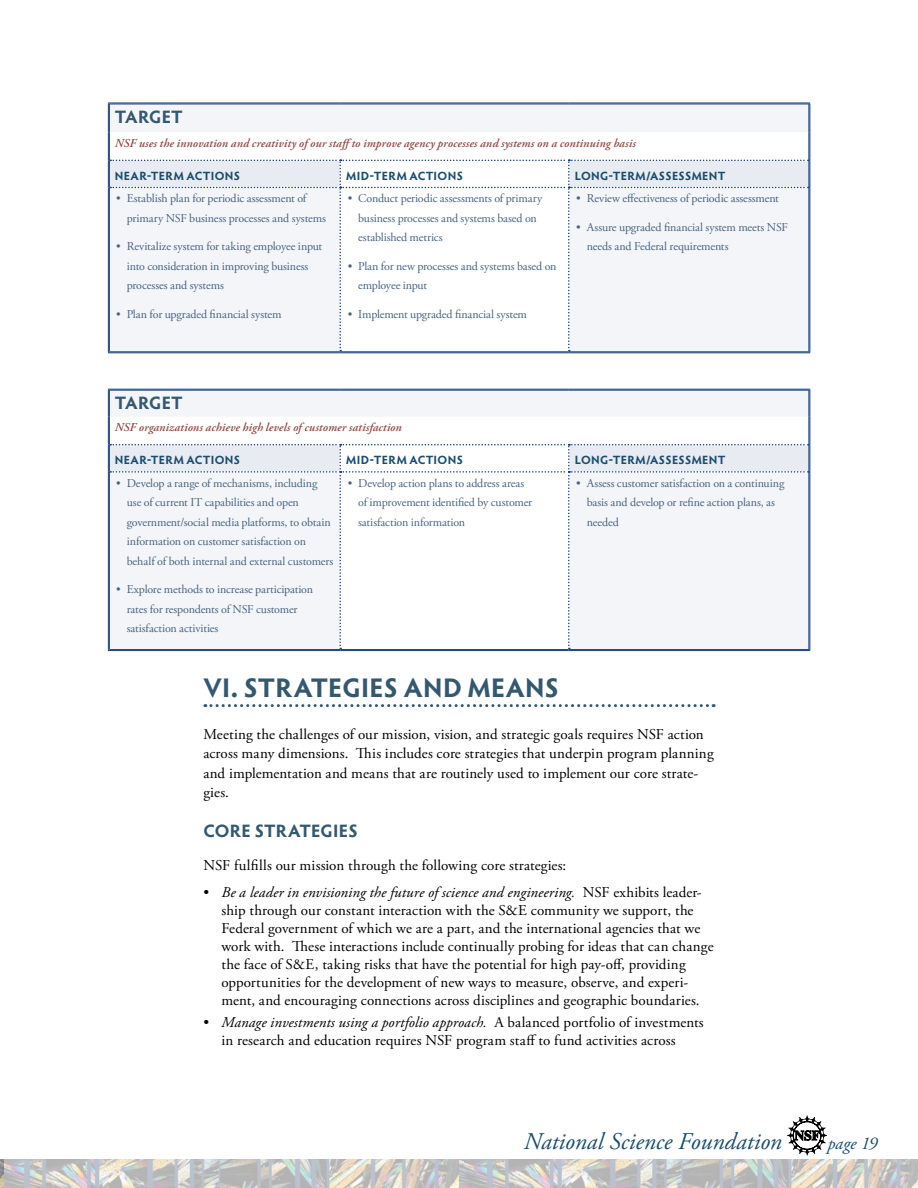
<style>
.page{position:relative;width:918px;height:1188px;background:#fff}
.page>*{position:absolute;margin:0;border:0;box-sizing:border-box;transform-origin:0 0}
.t1{font:700 27px "Hypatia Sans Pro";color:#34586e}
.t2{font:italic 24px "Adobe Garamond Pro";color:#1a4d6d}
.t3{font:700 18px "Hypatia Sans Pro";letter-spacing:-.035em;color:#34586e}
.t4{font:italic 18px "Adobe Garamond Pro";letter-spacing:-.005em;color:#1a4d6d}
.t5{font:15px/18px "Adobe Garamond Pro";letter-spacing:.01em;color:#000}
.t6{font:12px/19.5px "Adobe Garamond Pro";letter-spacing:-.01em;color:#466381}
.t7{font:italic 600 12px "Adobe Garamond Pro";letter-spacing:.01em;color:#934845}
.t8{font:700 12px "Hypatia Sans Pro";letter-spacing:.04em;color:#1a4d6d}
.s1{font-style:italic}
</style>
<div class="page">
<img style="left:3px;top:1159px;width:915px;height:29px">
<img style="left:0;top:1159px;width:3px;height:29px">
<svg style="left:787px;top:1116px;width:40px;height:39px"></svg>
<svg style="left:205px;top:704px;width:509px;height:3px"></svg>
<hr style="left:108px;top:187px;width:1px;height:166px;background:#173f7c">
<hr style="left:810px;top:187px;width:1px;height:166px;background:#173f7c">
<hr style="left:109px;top:351px;width:231px;height:1px;background:#173f7c">
<hr style="left:108px;top:353px;width:232px;height:1px;background:#173f7c">
<hr style="left:569px;top:351px;width:240px;height:1px;background:#173f7c">
<hr style="left:569px;top:353px;width:241px;height:1px;background:#173f7c">
<hr style="left:340px;top:351px;width:229px;height:1px;background:#173f7c">
<hr style="left:340px;top:353px;width:229px;height:1px;background:#173f7c">
<svg style="left:108px;top:103px;width:703px;height:248px"></svg>
<hr style="left:108px;top:472px;width:1px;height:178px;background:#173f7c">
<hr style="left:810px;top:472px;width:1px;height:178px;background:#173f7c">
<hr style="left:109px;top:649px;width:231px;height:1px;background:#173f7c">
<hr style="left:108px;top:650px;width:232px;height:1px;background:#173f7c">
<hr style="left:569px;top:649px;width:240px;height:1px;background:#173f7c">
<hr style="left:569px;top:650px;width:241px;height:1px;background:#173f7c">
<hr style="left:340px;top:649px;width:229px;height:1px;background:#173f7c">
<hr style="left:340px;top:650px;width:229px;height:1px;background:#173f7c">
<hr style="left:108px;top:389px;width:232px;height:1px;background:#173f7c">
<hr style="left:340px;top:389px;width:229px;height:1px;background:#173f7c">
<hr style="left:569px;top:389px;width:241px;height:1px;background:#173f7c">
<svg style="left:108px;top:390px;width:703px;height:259px"></svg>
<h3 class="t3" style="left:115px;top:104px;width:23px">TARGET</h3>
<p class="t7" style="left:115px;top:136px;width:523px">NSF uses the innovation and creativity of our staffto improve agency processes and systems on a continuing basis</p>
<p class="t8" style="left:115px;top:167px;width:18px">NEAR</p>
<p class="t8" style="left:147px;top:167px;width:13px">-TERM</p>
<p class="t8" style="left:187px;top:167px;width:17px">ACTIONS</p>
<p class="t8" style="left:346px;top:167px;width:37px">MID-TERM</p>
<p class="t8" style="left:409px;top:167px;width:9px">ACTIONS</p>
<p class="t8" style="left:575px;top:167px;width:16px">LONG</p>
<p class="t8" style="left:609px;top:167px;width:13px">-TERM</p>
<p class="t8" style="left:646px;top:167px;width:21px">/ASSESSMENT</p>
<p class="t6" style="left:127px;top:189px;width:201px;text-indent:-10px">• Establish plan for periodic assessment of primary NSF business processes and systems</p>
<p class="t6" style="left:127px;top:237px;width:197px;text-indent:-10px">• Revitalize system for taking employee input into consideration in improving business processes and systems</p>
<p class="t6" style="left:116px;top:305px;width:167px">• Plan for upgraded financial system</p>
<p class="t6" style="left:358px;top:189px;width:186px;text-indent:-10px">• Conduct periodic assessments of primary business processes and systems based on established metrics</p>
<p class="t6" style="left:358px;top:257px;width:200px;text-indent:-10px">• Plan for new processes and systems based on employee input</p>
<p class="t6" style="left:348px;top:305px;width:181px">• Implement upgraded financial system</p>
<p class="t6" style="left:576px;top:189px;width:204px">• Review effectiveness of periodic assessment</p>
<p class="t6" style="left:587px;top:218px;width:203px;text-indent:-10px">• Assure upgraded financial system meets NSF needs and Federal requirements</p>
<h3 class="t3" style="left:115px;top:390px;width:23px">TARGET</h3>
<p class="t7" style="left:115px;top:421px;width:289px">NSF organizations achieve high levels of customer satisfaction</p>
<p class="t8" style="left:115px;top:451px;width:18px">NEAR</p>
<p class="t8" style="left:147px;top:451px;width:13px">-TERM</p>
<p class="t8" style="left:187px;top:451px;width:17px">ACTIONS</p>
<p class="t8" style="left:346px;top:451px;width:37px">MID-TERM</p>
<p class="t8" style="left:409px;top:451px;width:9px">ACTIONS</p>
<p class="t8" style="left:575px;top:451px;width:16px">LONG</p>
<p class="t8" style="left:609px;top:451px;width:13px">-TERM</p>
<p class="t8" style="left:646px;top:451px;width:21px">/ASSESSMENT</p>
<p class="t6" style="left:127px;top:473px;width:208px;text-indent:-10px">• Develop a range of mechanisms, including use of current IT capabilities and open government/social media platforms, to obtain information on customer satisfaction on behalf of both internal and external customers</p>
<p class="t6" style="left:127px;top:580px;width:188px;text-indent:-10px">• Explore methods to increase participation rates for respondents of NSF customer satisfaction activities</p>
<p class="t6" style="left:358px;top:473px;width:176px;text-indent:-10px">• Develop action plans to address areas of improvement identified by customer satisfaction information</p>
<p class="t6" style="left:587px;top:473px;width:199px;text-indent:-10px">• Assess customer satisfaction on a continuing basis and develop or refine action plans, as needed</p>
<h1 class="t1" style="left:204px;top:668px;width:71px">VI. STRATEGIES</h1>
<h1 class="t1" style="left:404px;top:668px;width:20px">AND</h1>
<h1 class="t1" style="left:468px;top:668px;width:41px">MEANS</h1>
<p class="t5" style="left:203px;top:725px;width:512px;line-height:19.5px">Meeting the challenges of our mission, vision, and strategic goals requires NSF action across many dimensions. This includes core strategies that underpin program planning and implementation and means that are routinely used to implement our core strate&shy;gies.</p>
<h3 class="t3" style="left:203px;top:818px;width:24px">CORE</h3>
<h3 class="t3" style="left:255px;top:818px;width:21px">STRATEGIES</h3>
<p class="t5" style="left:203px;top:856px;width:364px">NSF fulfills our mission through the following core strategies:</p>
<p class="t5" style="left:221px;top:883px;width:494px;text-indent:-18px">• <span class="s1">Be a leader in envisioning the future of science and engineering.</span> NSF exhibits leader&shy;ship through our constant interaction with the S&amp;E community we support, the Federal government of which we are a part, and the international agencies that we work with. These interactions include continually probing for ideas that can change the face of S&amp;E, taking risks that have the potential for high pay-off, providing opportunities for the development of new ways to measure, observe, and experi&shy;ment, and encouraging connections across disciplines and geographic boundaries.</p>
<p class="t5" style="left:221px;top:1014px;width:484px;text-indent:-18px">• <span class="s1">Manage investments using a portfolio approach.</span> A balanced portfolio of investments in research and education requires NSF program staff to fund activities across</p>
<h2 class="t2" style="left:524px;top:1127px;width:260px">National Science Foundation</h2>
<h3 class="t4" style="left:827px;top:1133px;width:52px">page 19</h3>
</div>
